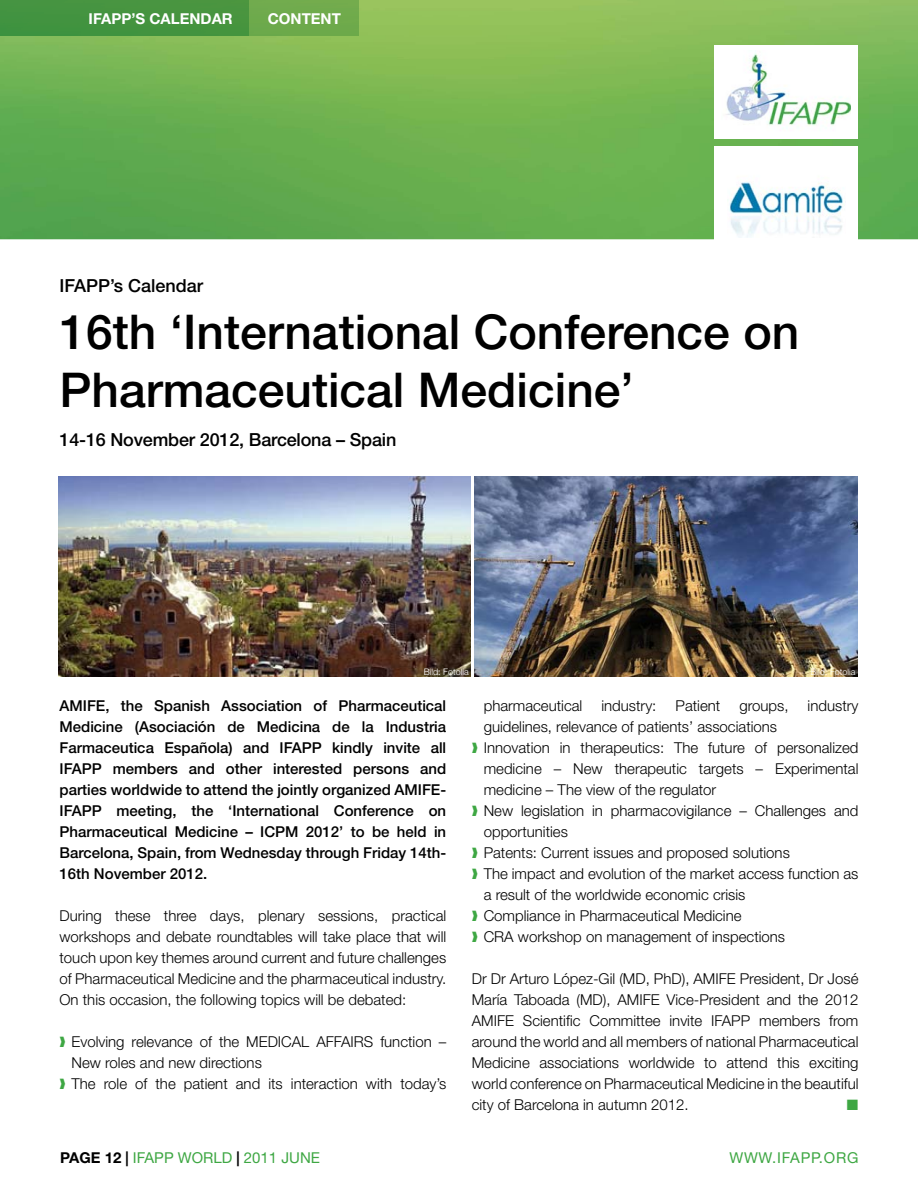
<style>
.page{position:relative;width:918px;height:1188px;background:#fff}
.page>*{position:absolute;margin:0;border:0;box-sizing:border-box;transform-origin:0 0}
.t1{font:500 48px/57.6px "Helvetica Neue";color:#000}
.t2{font:500 18px "Helvetica Neue";letter-spacing:-.01em;color:#000}
.t3{font:300 15px/21px "Helvetica Neue";color:#000;text-align:justify}
.t4{font:500 15px/21px "Helvetica Neue";color:#000;text-align:justify}
.t5{font:15px "Helvetica Neue";color:#3ea743}
.t6{font:700 15px "Helvetica Neue";color:#fff}
.t7{font:15px "Helvetica Neue";letter-spacing:.05em;color:#3ea743}
.t8{font:15px "Zapf Dingbats ITC";color:#3ea743}
.t9{font:300 9px "Helvetica Neue";color:#fff}
.s1{color:#3ea743}
.s2{font-weight:700;color:#000}
.s3{font-family:"Frutiger Next LT";font-weight:700;color:#000}
</style>
<div class="page">
<img style="left:0;top:0;width:918px;height:239px">
<img style="left:0;top:0;width:359px;height:35px">
<div style="left:715px;top:146px;width:143px;height:93px;background:#fff"></div>
<div style="left:715px;top:45px;width:143px;height:93px;background:#fff"></div>
<img style="left:726px;top:53px;width:125px;height:73px">
<img style="left:729px;top:182px;width:115px;height:56px">
<img style="left:59px;top:477px;width:412px;height:199px">
<img style="left:474px;top:477px;width:384px;height:199px">
<p class="t6" style="left:89px;top:13px;width:146px">IFAPP’S CALENDAR</p>
<p class="t6" style="left:268px;top:13px;width:75px">CONTENT</p>
<p class="t2" style="left:60px;top:279px;width:145px">IFAPP’s Calendar</p>
<h1 class="t1" style="left:60px;top:308px;width:741px">16th ‘International Conference on<br>Pharmaceutical Medicine’</h1>
<p class="t2" style="left:60px;top:433px;width:338px">14-16 November 2012, Barcelona – Spain</p>
<p class="t9" style="left:424px;top:668px;width:47px">Bild: Fotolia</p>
<p class="t9" style="left:811px;top:669px;width:47px">Bild: Fotolia</p>
<p class="t4" style="left:60px;top:697px;width:388px">AMIFE, the Spanish Association of Pharmaceutical Medicine (Asociación de Medicina de la Industria Farmaceutica Española) and IFAPP kindly invite all IFAPP members and other interested persons and parties worldwide to attend the jointly organized AMIFE-IFAPP meeting, the ‘International Conference on Pharmaceutical Medicine – ICPM 2012’ to be held in Barcelona, Spain, from Wednesday through Friday 14th-16th November 2012.</p>
<p class="t3" style="left:60px;top:907px;width:388px">During these three days, plenary sessions, practical workshops and debate roundtables will take place that will touch upon key themes around current and future challenges of Pharmaceutical Medicine and the pharmaceutical industry.<br>On this occasion, the following topics will be debated:</p>
<p class="t3" style="left:60px;top:1033px;width:388px"><span class="s1">❱</span> Evolving relevance of the MEDICAL AFFAIRS function –</p>
<p class="t3" style="left:72px;top:1054px;width:192px">New roles and new directions</p>
<p class="t3" style="left:60px;top:1075px;width:388px"><span class="s1">❱</span> The role of the patient and its interaction with today’s</p>
<p class="t3" style="left:484px;top:697px;width:100px">pharmaceutical</p>
<p class="t3" style="left:601px;top:697px;width:56px">industry:</p>
<p class="t3" style="left:676px;top:697px;width:46px">Patient</p>
<p class="t3" style="left:739px;top:697px;width:51px">groups,</p>
<p class="t3" style="left:808px;top:697px;width:52px">industry</p>
<p class="t3" style="left:484px;top:718px;width:295px">guidelines, relevance of patients’ associations</p>
<p class="t3" style="left:472px;top:739px;width:388px"><span class="s1">❱</span> Innovation in therapeutics: The future of personalized</p>
<p class="t3" style="left:484px;top:760px;width:376px">medicine – New therapeutic targets – Experimental</p>
<p class="t3" style="left:484px;top:781px;width:234px">medicine – The view of the regulator</p>
<p class="t3" style="left:472px;top:802px;width:388px"><span class="s1">❱</span> New legislation in pharmacovigilance – Challenges and</p>
<p class="t3" style="left:484px;top:823px;width:86px">opportunities</p>
<p class="t3" style="left:472px;top:844px;width:320px"><span class="s1">❱</span> Patents: Current issues and proposed solutions</p>
<p class="t3" style="left:472px;top:865px;width:388px"><span class="s1">❱</span> The impact and evolution of the market access function as</p>
<p class="t3" style="left:484px;top:886px;width:263px">a result of the worldwide economic crisis</p>
<p class="t3" style="left:472px;top:907px;width:271px"><span class="s1">❱</span> Compliance in Pharmaceutical Medicine</p>
<p class="t3" style="left:472px;top:928px;width:315px"><span class="s1">❱</span> CRA workshop on management of inspections</p>
<p class="t3" style="left:472px;top:970px;width:388px">Dr Dr Arturo López-Gil (MD, PhD), AMIFE President, Dr José María Taboada (MD), AMIFE Vice-President and the 2012<br>AMIFE Scientific Committee invite IFAPP members from around the world and all members of national Pharmaceutical Medicine associations worldwide to attend this exciting world conference on Pharmaceutical Medicine in the beautiful city of Barcelona in autumn 2012.</p>
<p class="t8" style="left:847px;top:1098px;width:13px">■</p>
<p class="t5" style="left:60px;top:1153px;width:261px"><span class="s2">PAGE 12</span> <span class="s3">|</span> IFAPP WORLD <span class="s3">|</span> 2011 JUNE</p>
<p class="t7" style="left:729px;top:1153px;width:131px">WWW.IFAPP.ORG</p>
</div>
